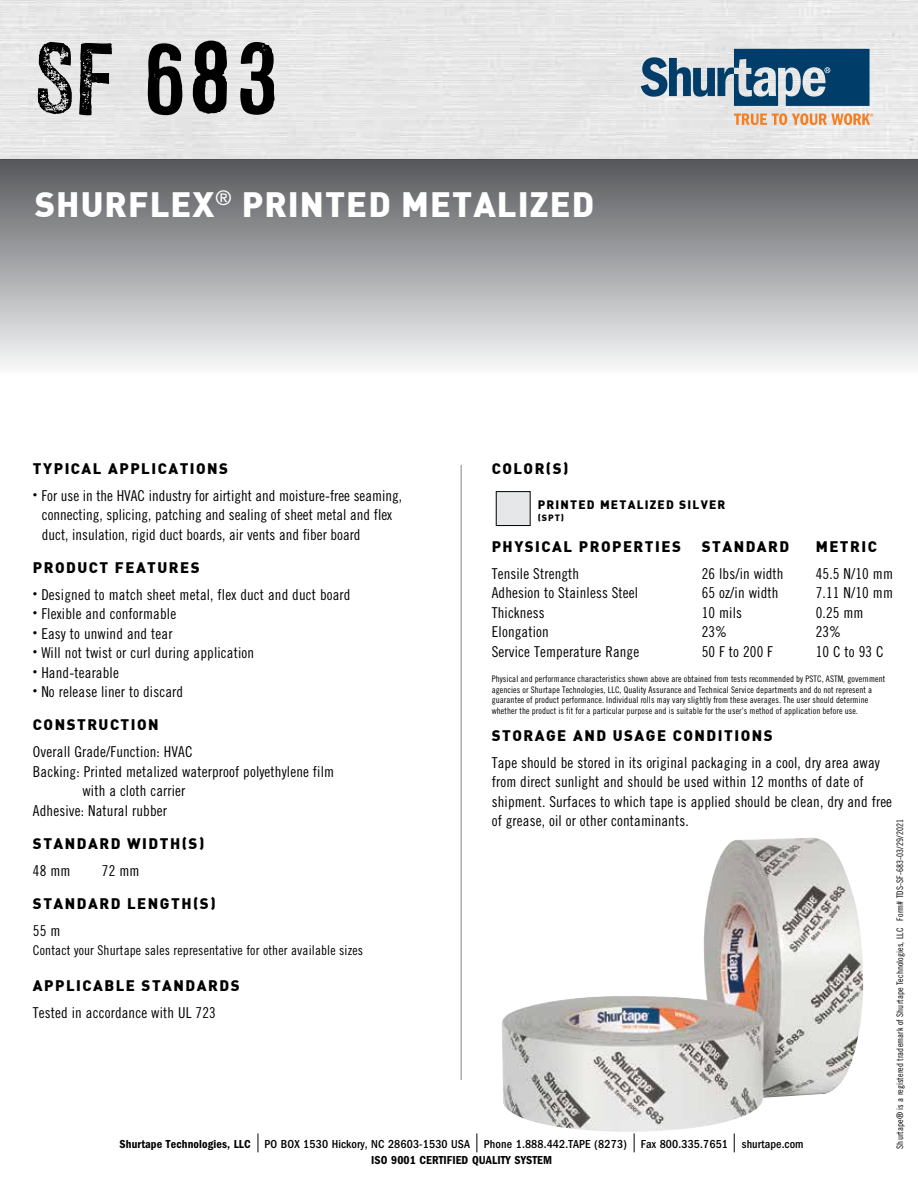
<style>
.page{position:relative;width:918px;height:1188px;background:#fff}
.page>*{position:absolute;margin:0;border:0;box-sizing:border-box;transform-origin:0 0}
.t1{font:93px "LL Rubber Grotesquecleaned";color:#000}
.t2{font:900 34.5px "DIN";letter-spacing:.03em;color:#fff}
.t3{font:15px/19.5px "Trade Gothic Cond Eighteen";letter-spacing:.01em;color:#000}
.t4{font:900 15px "DIN";letter-spacing:.1em;color:#000}
.t5{font:13.5px "Trade Gothic Cond Eighteen";letter-spacing:.01em;color:#000}
.t6{font:500 condensed 12px/16.5px "Franklin Gothic";letter-spacing:.01em;color:#000;text-align:center}
.t7{font:900 12px "DIN";letter-spacing:.1em;color:#000}
.t8{font:9px/10.5px "Trade Gothic Cond Eighteen";letter-spacing:.01em;color:#000}
.t9{font:900 9px "DIN";color:#000}
.s1{font-weight:600}
</style>
<div class="page">
<hr style="left:461px;top:465px;width:1px;height:615px;background:#8c8f90">
<div style="left:496px;top:492px;width:34px;height:34px;background:#e6e7e8"></div>
<div style="left:496px;top:491px;width:34px;height:35px;border:1px solid #000"></div>
<div style="left:0;top:159px;width:918px;height:283px;background:linear-gradient(to bottom,#5c5e61,#fff)"></div>
<svg style="left:641px;top:49px;width:229px;height:57px;background:#5d829b"></svg>
<svg style="left:734px;top:113px;width:139px;height:12px;background:#edb68b"></svg>
<svg style="left:476px;top:1133px;width:1px;height:19px"></svg>
<svg style="left:258px;top:1133px;width:1px;height:19px"></svg>
<svg style="left:634px;top:1133px;width:1px;height:19px"></svg>
<svg style="left:734px;top:1133px;width:1px;height:19px"></svg>
<img style="left:502px;top:838px;width:361px;height:294px">
<h1 class="t1" style="left:35px;top:23px;width:254px">SF 683</h1>
<h2 class="t2" style="left:35px;top:181px;width:561px">SHURFLEX<sup>®</sup> PRINTED METALIZED</h2>
<p class="t4" style="left:492px;top:459px;width:78px">COLOR(S)</p>
<p class="t4" style="left:33px;top:458px;width:197px">TYPICAL APPLICATIONS</p>
<p class="t3" style="left:42px;top:486px;width:362px;text-indent:-9px"><sup>•</sup> For use in the HVAC industry for airtight and moisture-free seaming, connecting, splicing, patching and sealing of sheet metal and flex duct, insulation, rigid duct boards, air vents and fiber board</p>
<p class="t4" style="left:33px;top:557px;width:168px">PRODUCT FEATURES</p>
<p class="t3" style="left:33px;top:585px;width:319px"><sup>•</sup> Designed to match sheet metal, flex duct and duct board</p>
<p class="t3" style="left:33px;top:604px;width:145px"><sup>•</sup> Flexible and conformable</p>
<p class="t3" style="left:33px;top:624px;width:141px"><sup>•</sup> Easy to unwind and tear</p>
<p class="t3" style="left:33px;top:643px;width:223px"><sup>•</sup> Will not twist or curl during application</p>
<p class="t3" style="left:33px;top:663px;width:87px"><sup>•</sup> Hand-tearable</p>
<p class="t3" style="left:33px;top:682px;width:152px"><sup>•</sup> No release liner to discard</p>
<p class="t4" style="left:33px;top:715px;width:127px">CONSTRUCTION</p>
<p class="t3" style="left:33px;top:742px;width:161px">Overall Grade/Function: HVAC</p>
<p class="t3" style="left:33px;top:762px;width:303px">Backing: Printed metalized waterproof polyethylene film</p>
<p class="t3" style="left:82px;top:781px;width:104px">with a cloth carrier</p>
<p class="t3" style="left:33px;top:801px;width:136px">Adhesive: Natural rubber</p>
<p class="t4" style="left:33px;top:833px;width:173px">STANDARD WIDTH(S)</p>
<p class="t3" style="left:33px;top:861px;width:39px">48 mm</p>
<p class="t3" style="left:102px;top:861px;width:39px">72 mm</p>
<p class="t4" style="left:33px;top:893px;width:184px">STANDARD LENGTH(S)</p>
<p class="t3" style="left:33px;top:921px;width:29px">55 m</p>
<p class="t5" style="left:33px;top:943px;width:332px">Contact your Shurtape sales representative for other available sizes</p>
<p class="t4" style="left:33px;top:976px;width:208px">APPLICABLE STANDARDS</p>
<p class="t3" style="left:33px;top:1003px;width:184px">Tested in accordance with UL 723</p>
<p class="t7" style="left:538px;top:497px;width:189px">PRINTED METALIZED SILVER</p>
<p class="t9" style="left:538px;top:512px;width:28px">(SPT)</p>
<p class="t4" style="left:492px;top:536px;width:191px">PHYSICAL PROPERTIES</p>
<p class="t4" style="left:702px;top:536px;width:89px">STANDARD</p>
<p class="t4" style="left:816px;top:536px;width:63px">METRIC</p>
<p class="t3" style="left:492px;top:564px;width:89px">Tensile Strength</p>
<p class="t3" style="left:702px;top:564px;width:83px">26 lbs/in width</p>
<p class="t3" style="left:816px;top:564px;width:79px">45.5 N/10 mm</p>
<p class="t3" style="left:492px;top:583px;width:148px">Adhesion to Stainless Steel</p>
<p class="t3" style="left:702px;top:583px;width:78px">65 oz/in width</p>
<p class="t3" style="left:816px;top:583px;width:79px">7.11 N/10 mm</p>
<p class="t3" style="left:492px;top:603px;width:54px">Thickness</p>
<p class="t3" style="left:702px;top:603px;width:42px">10 mils</p>
<p class="t3" style="left:816px;top:603px;width:49px">0.25 mm</p>
<p class="t3" style="left:492px;top:622px;width:59px">Elongation</p>
<p class="t3" style="left:702px;top:622px;width:27px">23%</p>
<p class="t3" style="left:816px;top:622px;width:27px">23%</p>
<p class="t3" style="left:492px;top:642px;width:149px">Service Temperature Range</p>
<p class="t3" style="left:702px;top:642px;width:73px">50 F to 200 F</p>
<p class="t3" style="left:816px;top:642px;width:69px">10 C to 93 C</p>
<p class="t8" style="left:492px;top:674px;width:395px">Physical and performance characteristics shown above are obtained from tests recommended by PSTC, ASTM, government agencies or Shurtape Technologies, LLC, Quality Assurance and Technical Service departments and do not represent a guarantee of product performance. Individual rolls may vary slightly from these averages. The user should determine whether the product is fit for a particular purpose and is suitable for the user’s method of application before use.</p>
<p class="t4" style="left:492px;top:725px;width:282px">STORAGE AND USAGE CONDITIONS</p>
<p class="t3" style="left:492px;top:753px;width:402px">Tape should be stored in its original packaging in a cool, dry area away from direct sunlight and should be used within 12 months of date of shipment. Surfaces to which tape is applied should be clean, dry and free of grease, oil or other contaminants.</p>
<p class="t8" style="left:895px;top:1149px;width:331px;rotate:-90deg">Shurtape® is a registered trademark of Shurtape Technologies, LLC Form# TDS-SF-683-03/29/2021</p>
<p class="t6" style="left:120px;top:1135px;width:686px"><span class="s1">Shurtape Technologies, LLC</span> PO BOX 1530 Hickory, NC 28603-1530 USA Phone 1.888.442.TAPE (8273) Fax 800.335.7651 shurtape.com<br><span class="s1">ISO 9001 CERTIFIED QUALITY SYSTEM</span></p>
</div>
